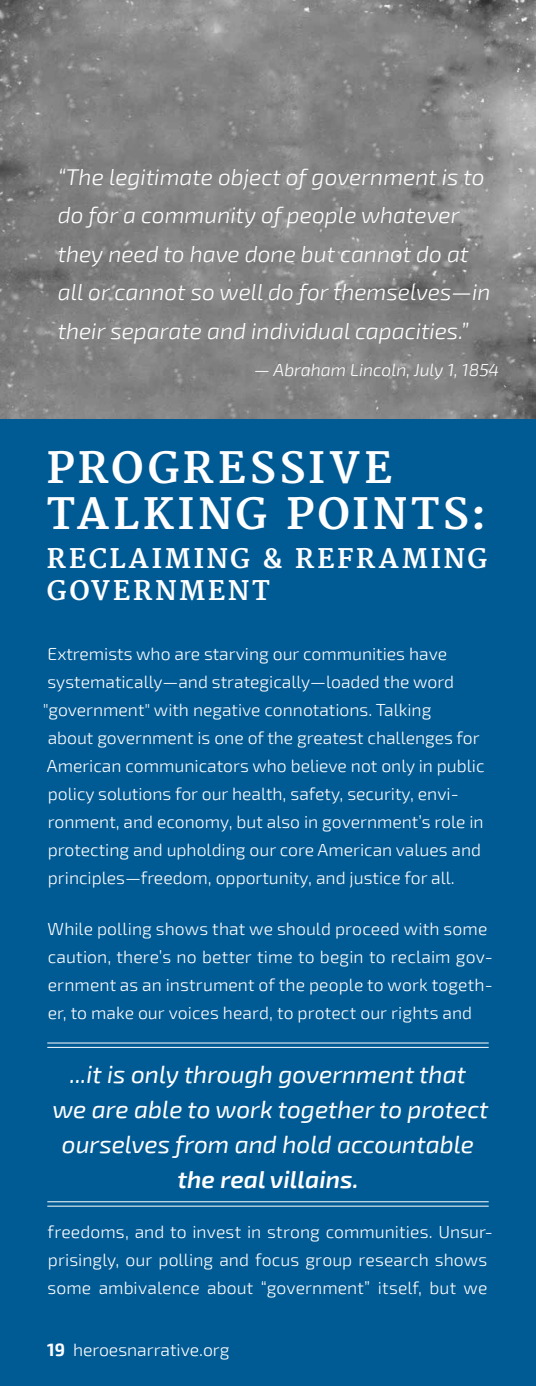
<style>
.page{position:relative;width:536px;height:1386px;background:#005a94}
.page>*{position:absolute;margin:0;border:0;box-sizing:border-box;transform-origin:0 0}
.t1{font:700 42px/45.5px "Merriweather";letter-spacing:.085em;color:#fff}
.t2{font:700 26.25px/31.5px "Merriweather";letter-spacing:.1em;color:#fff}
.t3{font:italic 24.5px/35px "Exo 2";color:#fff;text-align:center}
.t4{font:italic 600 24.5px "Exo 2";color:#fff}
.t5{font:italic 300 22.75px/38.5px "Exo 2";color:#fff}
.t6{font:300 17.5px/28px "Exo 2";color:#fff}
.t7{font:italic 300 17.5px "Exo 2";color:#fff}
.s1{font-weight:700}
</style>
<div class="page">
<img style="left:0;top:0;width:536px;height:418px">
<hr style="left:47px;top:1043px;width:441px;height:1px;background:#fff">
<hr style="left:47px;top:1047px;width:441px;height:1px;background:#fff">
<hr style="left:47px;top:1201px;width:441px;height:1px;background:#fff">
<hr style="left:47px;top:1206px;width:441px;height:1px;background:#fff">
<h3 class="t5" style="left:58px;top:157px;width:434px">“The legitimate object of government is to do for a community of people whatever they need to have done but cannot do at all or cannot so well do for themselves—in their separate and individual capacities.”</h3>
<p class="t7" style="left:254px;top:358px;width:246px">— Abraham Lincoln, July 1, 1854</p>
<h1 class="t1" style="left:47px;top:448px;width:441px">PROGRESSIVE<br>TALKING POINTS:</h1>
<h2 class="t2" style="left:47px;top:544px;width:442px">RECLAIMING &amp; REFRAMING<br>GOVERNMENT</h2>
<p class="t6" style="left:43px;top:639px;width:443px">Extremists who are starving our communities have systematically—and strategically—loaded the word "government" with negative connotations. Talking<br>about government is one of the greatest challenges for American communicators who believe not only in public policy solutions for our health, safety, security, envi&shy;ronment, and economy, but also in government’s role in protecting and upholding our core American values and principles—freedom, opportunity, and justice for all.</p>
<p class="t6" style="left:48px;top:914px;width:446px">While polling shows that we should proceed with some caution, there’s no better time to begin to reclaim gov&shy;ernment as an instrument of the people to work togeth&shy;er, to make our voices heard, to protect our rights and</p>
<h3 class="t3" style="left:52px;top:1056px;width:437px">...it is only through government that we are able to work together to protect ourselves from and hold accountable</h3>
<h3 class="t4" style="left:177px;top:1164px;width:182px">the real villains.</h3>
<p class="t6" style="left:47px;top:1217px;width:446px">freedoms, and to invest in strong communities. Unsur&shy;prisingly, our polling and focus group research shows some ambivalence about “government” itself, but we</p>
<p class="t6" style="left:47px;top:1335px;width:183px"><span class="s1">19</span> heroesnarrative.org</p>
</div>
